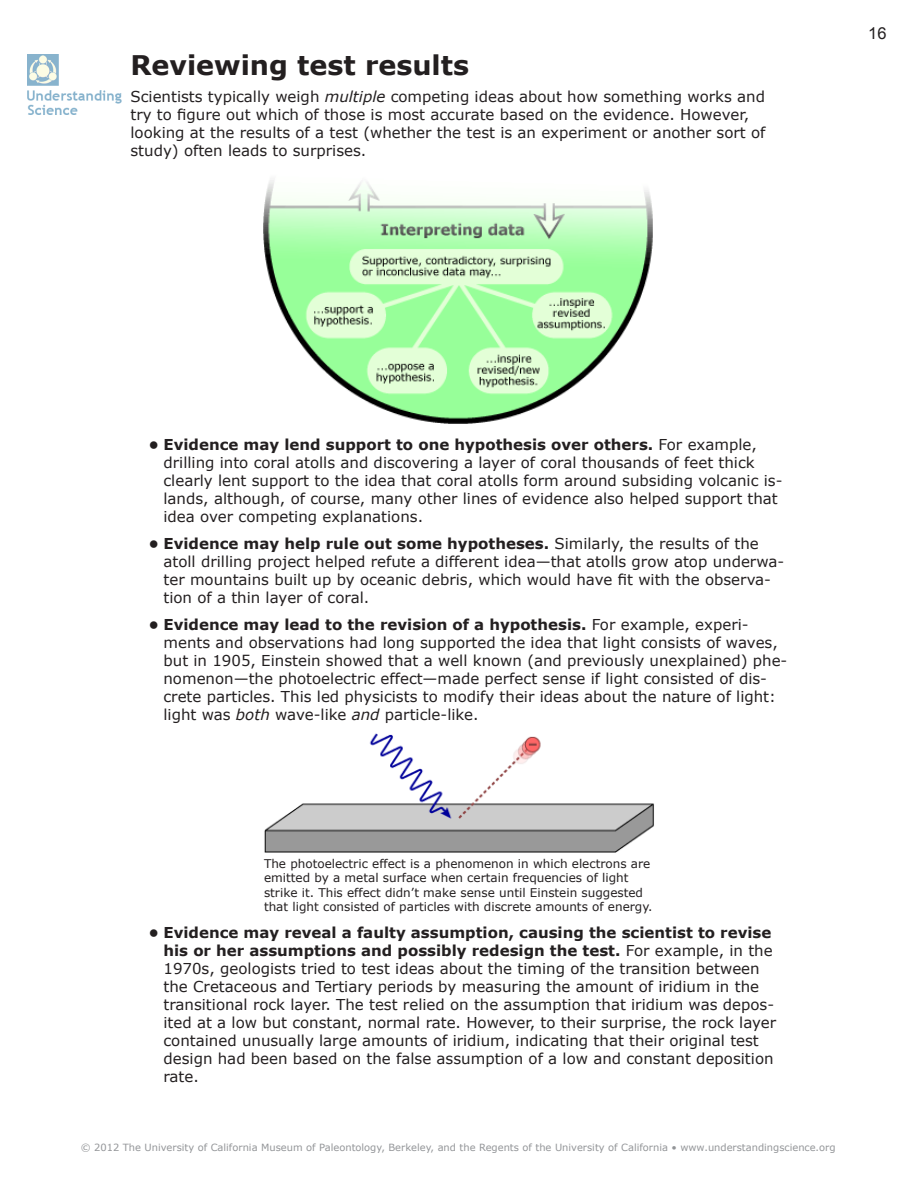
<style>
.page{position:relative;width:918px;height:1188px;background:#fff}
.page>*{position:absolute;margin:0;border:0;box-sizing:border-box;transform-origin:0 0}
.t1{font:700 27px "Verdana";color:#231f20}
.t2{font:16.5px "Arial";color:#231f20}
.t3{font:15px/18px "Verdana";color:#231f20}
.t4{font:12px/14.4px "Verdana";color:#231f20}
.t5{font:9.9px "Verdana";color:#939598}
.s1{font-style:italic}
.s2{font-weight:700}
</style>
<div class="page">
<img style="left:27px;top:54px;width:95px;height:61px">
<img style="left:263px;top:180px;width:390px;height:243px">
<img style="left:264px;top:733px;width:390px;height:119px">
<h1 class="t1" style="left:130px;top:48px;width:340px">Reviewing test results</h1>
<p class="t3" style="left:130px;top:87px;width:637px">Scientists typically weigh <span class="s1">multiple</span> competing ideas about how something works and try to figure out which of those is most accurate based on the evidence. However, looking at the results of a test (whether the test is an experiment or another sort of study) often leads to surprises.</p>
<p class="t2" style="left:868px;top:22px;width:20px">16</p>
<p class="t3" style="left:164px;top:435px;width:621px;text-indent:-15px"><span class="s2">• Evidence may lend support to one hypothesis over others.</span> For example, drilling into coral atolls and discovering a layer of coral thousands of feet thick clearly lent support to the idea that coral atolls form around subsiding volcanic is&shy;lands, although, of course, many other lines of evidence also helped support that idea over competing explanations.</p>
<p class="t3" style="left:164px;top:534px;width:622px;text-indent:-15px"><span class="s2">• Evidence may help rule out some hypotheses.</span> Similarly, the results of the atoll drilling project helped refute a different idea—that atolls grow atop underwa&shy;ter mountains built up by oceanic debris, which would have fit with the observa&shy;tion of a thin layer of coral.</p>
<p class="t3" style="left:163px;top:615px;width:625px;text-indent:-15px"><span class="s2">• Evidence may lead to the revision of a hypothesis.</span> For example, experi&shy;ments and observations had long supported the idea that light consists of waves, but in 1905, Einstein showed that a well known (and previously unexplained) phe&shy;nomenon—the photoelectric effect—made perfect sense if light consisted of dis&shy;crete particles. This led physicists to modify their ideas about the nature of light: light was <span class="s1">both</span> wave-like <span class="s1">and</span> particle-like.</p>
<p class="t4" style="left:264px;top:856px;width:390px">The photoelectric effect is a phenomenon in which electrons are emitted by a metal surface when certain frequencies of light strike it. This effect didn’t make sense until Einstein suggested that light consisted of particles with discrete amounts of energy.</p>
<p class="t3" style="left:164px;top:923px;width:614px;text-indent:-15px"><span class="s2">• Evidence may reveal a faulty assumption, causing the scientist to revise his or her assumptions and possibly redesign the test.</span> For example, in the 1970s, geologists tried to test ideas about the timing of the transition between the Cretaceous and Tertiary periods by measuring the amount of iridium in the transitional rock layer. The test relied on the assumption that iridium was depos&shy;ited at a low but constant, normal rate. However, to their surprise, the rock layer contained unusually large amounts of iridium, indicating that their original test design had been based on the false assumption of a low and constant deposition rate.</p>
<p class="t5" style="left:81px;top:1141px;width:756px">© 2012 The University of California Museum of Paleontology, Berkeley, and the Regents of the University of California • www.understandingscience.org</p>
</div>
